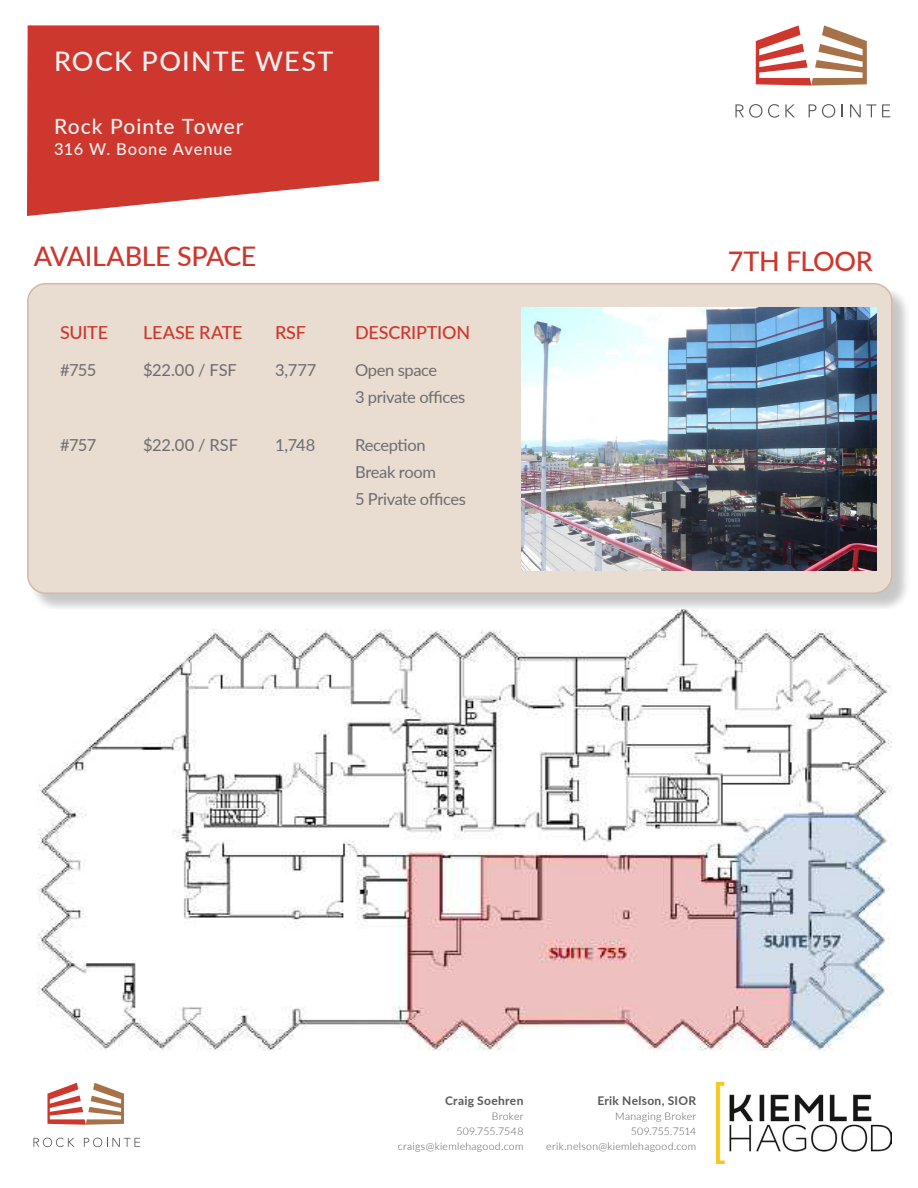
<style>
.page{position:relative;width:918px;height:1188px;background:#fff}
.page>*{position:absolute;margin:0;border:0;box-sizing:border-box;transform-origin:0 0}
.Subhead{font:500 27px "Lato";letter-spacing:-.02em;color:#ce372d}
.t1{font:500 27px "Lato";letter-spacing:.045em;color:#f0f0f0}
.t2{font:500 21px "Lato";letter-spacing:.04em;color:#f0f0f0}
.Subhead-2{font:500 18px "Lato";letter-spacing:-.015em;color:#ce372d}
.Legalese{font:16.5px "Lato";letter-spacing:-.025em;color:#6c6d70}
.t3{font:500 16.5px "Lato";letter-spacing:.055em;color:#f0f0f0}
.Broker_Info{font:700 12px "Lato";letter-spacing:.025em;color:#57585a}
.Broker_Info-2{font:300 10.5px/15px "Lato";letter-spacing:.025em;color:#57585a;text-align:right}
</style>
<div class="page">
<svg style="left:27px;top:25px;width:352px;height:191px;background:#d34b42"></svg>
<svg style="left:756px;top:25px;width:111px;height:61px"></svg>
<svg style="left:735px;top:104px;width:60px;height:14px"></svg>
<svg style="left:809px;top:104px;width:26px;height:14px"></svg>
<svg style="left:842px;top:104px;width:1px;height:13px"></svg>
<svg style="left:850px;top:104px;width:26px;height:13px"></svg>
<svg style="left:882px;top:104px;width:8px;height:13px"></svg>
<svg style="left:47px;top:1083px;width:77px;height:42px"></svg>
<svg style="left:33px;top:1138px;width:41px;height:9px"></svg>
<svg style="left:84px;top:1138px;width:56px;height:9px"></svg>
<img style="left:717px;top:1083px;width:174px;height:81px">
<div style="left:29px;top:285px;width:882px;height:327px;background:#231f20;opacity:.25"></div>
<div style="left:28px;top:284px;width:864px;height:309px;background:#e9dcd1;border-radius:18px"></div>
<div style="left:27px;top:283px;width:866px;height:311px;border:2px solid #d3b9a3;border-radius:18px"></div>
<img style="left:522px;top:307px;width:355px;height:264px">
<img style="left:29px;top:609px;width:862px;height:442px">
<p class="t1" style="left:54px;top:42px;width:281px">ROCK POINTE WEST</p>
<p class="t2" style="left:54px;top:112px;width:191px">Rock Pointe Tower</p>
<p class="t3" style="left:54px;top:138px;width:180px">316 W. Boone Avenue</p>
<p class="Subhead" style="left:34px;top:237px;width:224px">AVAILABLE SPACE</p>
<p class="Subhead" style="left:728px;top:242px;width:147px">7TH FLOOR</p>
<p class="Subhead-2" style="left:60px;top:320px;width:50px">SUITE</p>
<p class="Subhead-2" style="left:143px;top:320px;width:101px">LEASE RATE</p>
<p class="Subhead-2" style="left:275px;top:320px;width:32px">RSF</p>
<p class="Subhead-2" style="left:355px;top:320px;width:117px">DESCRIPTION</p>
<p class="Legalese" style="left:60px;top:358px;width:38px">#755</p>
<p class="Legalese" style="left:143px;top:358px;width:95px">$22.00 / FSF</p>
<p class="Legalese" style="left:275px;top:358px;width:43px">3,777</p>
<p class="Legalese" style="left:355px;top:358px;width:84px">Open space</p>
<p class="Legalese" style="left:355px;top:385px;width:112px">3 private offices</p>
<p class="Legalese" style="left:60px;top:433px;width:38px">#757</p>
<p class="Legalese" style="left:143px;top:433px;width:96px">$22.00 / RSF</p>
<p class="Legalese" style="left:275px;top:433px;width:42px">1,748</p>
<p class="Legalese" style="left:355px;top:433px;width:72px">Reception</p>
<p class="Legalese" style="left:355px;top:460px;width:82px">Break room</p>
<p class="Legalese" style="left:355px;top:487px;width:112px">5 Private offices</p>
<p class="Broker_Info" style="left:445px;top:1092px;width:80px">Craig Soehren</p>
<p class="Broker_Info-2" style="left:456px;top:1108px;width:69px">Broker<br>509.755.7548</p>
<p class="Broker_Info-2" style="left:398px;top:1138px;width:127px">craigs@kiemlehagood.com</p>
<p class="Broker_Info" style="left:597px;top:1092px;width:100px">Erik Nelson, SIOR</p>
<p class="Broker_Info-2" style="left:615px;top:1108px;width:82px">Managing Broker<br>509.755.7514</p>
<p class="Broker_Info-2" style="left:546px;top:1138px;width:151px">erik.nelson@kiemlehagood.com</p>
</div>
